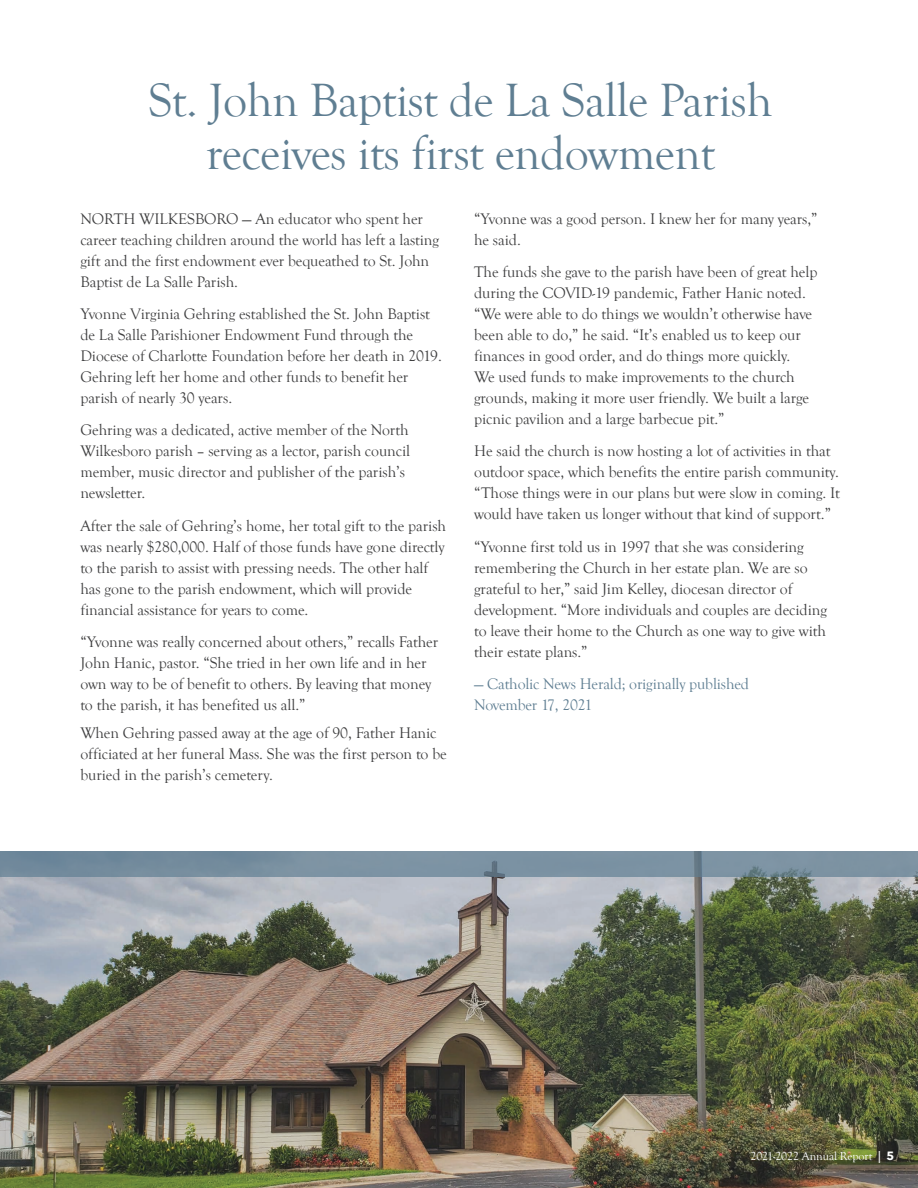
<style>
.page{position:relative;width:918px;height:1188px;background:#fff}
.page>*{position:absolute;margin:0;border:0;box-sizing:border-box;transform-origin:0 0}
.HEAD{font:48px/52.5px "Goudy Old Style T";letter-spacing:-.01em;color:#5f7e92;text-align:center}
.BODY_TEXT{font:15.75px/21px "Goudy Old Style T";letter-spacing:-.005em;color:#3e3e3f}
.BODY_TEXT-2{font:15.75px/21px "Goudy Old Style T";letter-spacing:-.01em;color:#5f7e92}
.t1{font:12px "Goudy Old Style T";letter-spacing:-.01em;color:#fff}
.s1{font-family:"Avenir Next";font-weight:500}
.s2{font-family:"Avenir Next";font-weight:700}
</style>
<div class="page">
<img style="left:0;top:877px;width:918px;height:311px">
<svg style="left:0;top:851px;width:918px;height:26px;background:#788fa0"></svg>
<p class="HEAD" style="left:149px;top:75px;width:625px">St. John Baptist de La Salle Parish receives its first endowment</p>
<p class="BODY_TEXT" style="left:80px;top:208px;width:360px">NORTH WILKESBORO — An educator who spent her career teaching children around the world has left a lasting gift and the first endowment ever bequeathed to St. John Baptist de La Salle Parish.</p>
<p class="BODY_TEXT" style="left:80px;top:304px;width:363px">Yvonne Virginia Gehring established the St. John Baptist de La Salle Parishioner Endowment Fund through the Diocese of Charlotte Foundation before her death in 2019.<br>Gehring left her home and other funds to benefit her parish of nearly 30 years.</p>
<p class="BODY_TEXT" style="left:80px;top:420px;width:331px">Gehring was a dedicated, active member of the North Wilkesboro parish – serving as a lector, parish council member, music director and publisher of the parish’s newsletter.</p>
<p class="BODY_TEXT" style="left:80px;top:515px;width:367px">After the sale of Gehring’s home, her total gift to the parish was nearly $280,000. Half of those funds have gone directly to the parish to assist with pressing needs. The other half has gone to the parish endowment, which will provide financial assistance for years to come.</p>
<p class="BODY_TEXT" style="left:80px;top:632px;width:359px">“Yvonne was really concerned about others,” recalls Father John Hanic, pastor. “She tried in her own life and in her own way to be of benefit to others. By leaving that money to the parish, it has benefited us all.”</p>
<p class="BODY_TEXT" style="left:80px;top:722px;width:368px">When Gehring passed away at the age of 90, Father Hanic officiated at her funeral Mass. She was the first person to be buried in the parish’s cemetery.</p>
<p class="BODY_TEXT" style="left:474px;top:208px;width:345px">“Yvonne was a good person. I knew her for many years,”</p>
<p class="BODY_TEXT" style="left:474px;top:229px;width:48px">he said.</p>
<p class="BODY_TEXT" style="left:474px;top:262px;width:345px">The funds she gave to the parish have been of great help during the COVID-19 pandemic, Father Hanic noted.</p>
<p class="BODY_TEXT" style="left:474px;top:304px;width:340px">“We were able to do things we wouldn’t otherwise have been able to do,” he said. “It’s enabled us to keep our finances in good order, and do things more quickly.</p>
<p class="BODY_TEXT" style="left:474px;top:367px;width:337px">We used funds to make improvements to the church grounds, making it more user friendly. We built a large picnic pavilion and a large barbecue pit.”</p>
<p class="BODY_TEXT" style="left:474px;top:441px;width:367px">He said the church is now hosting a lot of activities in that outdoor space, which benefits the entire parish community. “Those things were in our plans but were slow in coming. It would have taken us longer without that kind of support.”</p>
<p class="BODY_TEXT" style="left:474px;top:536px;width:354px">“Yvonne first told us in 1997 that she was considering remembering the Church in her estate plan. We are so grateful to her,” said Jim Kelley, diocesan director of development. “More individuals and couples are deciding to leave their home to the Church as one way to give with their estate plans.”</p>
<p class="BODY_TEXT-2" style="left:474px;top:674px;width:276px">— Catholic News Herald; originally published<br>November 17, 2021</p>
<p class="t1" style="left:750px;top:1149px;width:145px">2021-2022 Annual Report <span class="s1">|</span> <span class="s2">5</span></p>
</div>
